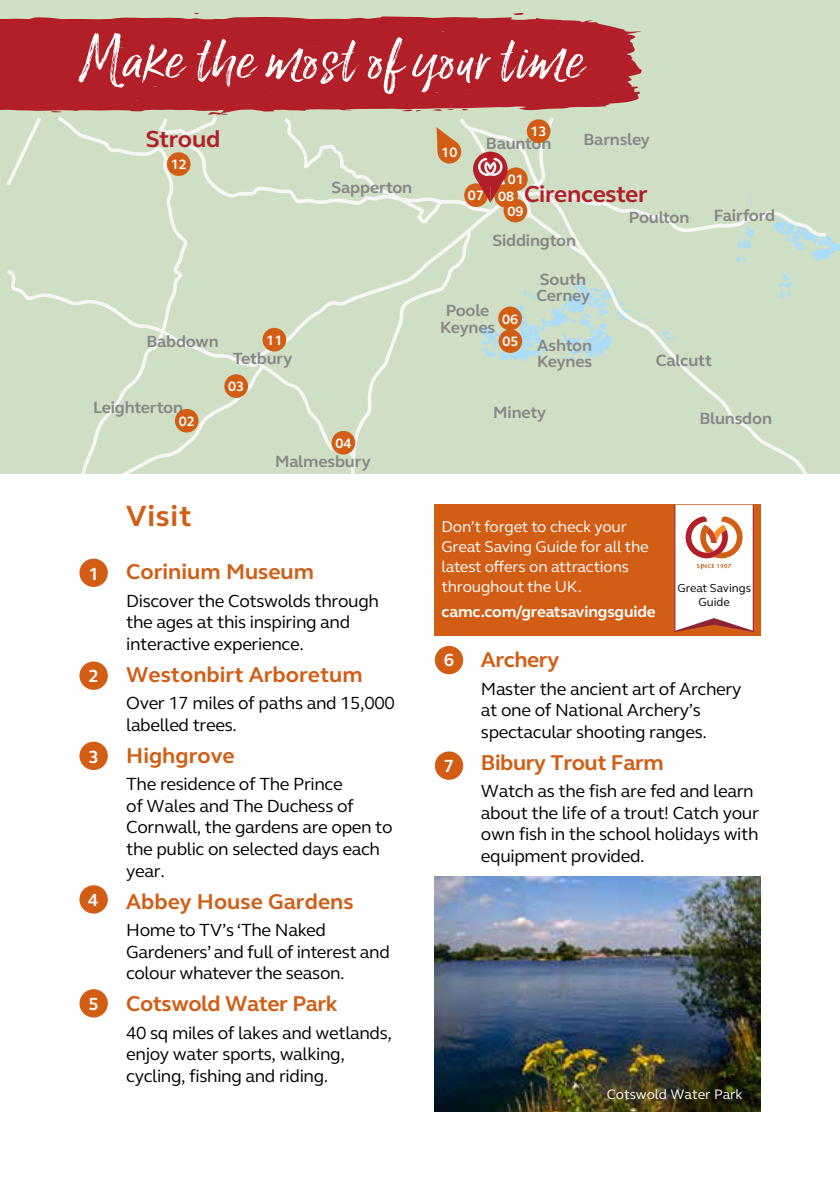
<style>
.page{position:relative;width:840px;height:1191px;background:#fff}
.page>*{position:absolute;margin:0;border:0;box-sizing:border-box;transform-origin:0 0}
.t1{font:68px "Lucky Fellas Win";letter-spacing:.025em;color:#fff}
.t2{font:700 30px "FS Elliot";letter-spacing:.025em;color:#d25e15}
.t3{font:700 23.8px "FS Elliot";letter-spacing:-.01em;color:#b31f29}
.t4{font:700 22px "FS Elliot";color:#d25e15}
.t5{font:700 22px "FS Elliot";letter-spacing:-.02em;color:#d25e15}
.t6{font:18px/21.6px "FS Elliot";letter-spacing:-.02em;color:#000}
.t7{font:700 18px "FS Elliot";color:#fff}
.t8{font:700 16.6px/16.6px "FS Elliot";letter-spacing:-.01em;color:#878787}
.t9{font:16px/20px "FS Elliot";letter-spacing:-.01em;color:#fff}
.t10{font:700 16px "FS Elliot";letter-spacing:-.01em;color:#fff}
.t11{font:700 14px "FS Elliot";color:#fff}
.t12{font:14px "FS Elliot";color:#fff}
.t13{font:11.8px/13.4px "FS Elliot";color:#000;text-align:center}
</style>
<div class="page">
<div style="left:0;top:0;width:839px;height:473px;background:#d0e0c5"></div>
<svg style="left:825px;top:237px;width:14px;height:22px"></svg>
<svg style="left:631px;top:240px;width:194px;height:233px"></svg>
<svg style="left:631px;top:194px;width:198px;height:46px"></svg>
<img style="left:434px;top:876px;width:326px;height:235px">
<div style="left:79px;top:661px;width:29px;height:29px;background:#d25e15;border-radius:50%"></div>
<div style="left:79px;top:741px;width:29px;height:29px;background:#d25e15;border-radius:50%"></div>
<div style="left:79px;top:885px;width:29px;height:28px;background:#d25e15;border-radius:50%"></div>
<div style="left:79px;top:558px;width:29px;height:29px;background:#d25e15;border-radius:50%"></div>
<div style="left:434px;top:646px;width:29px;height:28px;background:#d25e15;border-radius:50%"></div>
<div style="left:434px;top:751px;width:29px;height:29px;background:#d25e15;border-radius:50%"></div>
<div style="left:79px;top:989px;width:29px;height:28px;background:#d25e15;border-radius:50%"></div>
<svg style="left:512px;top:12px;width:11px;height:3px"></svg>
<div style="left:0;top:16px;width:642px;height:94px;background:#b31f29"></div>
<svg style="left:3px;top:109px;width:628px;height:364px"></svg>
<div style="left:434px;top:505px;width:326px;height:131px;background:#d25e15"></div>
<svg style="left:674px;top:505px;width:78px;height:127px;background:#f0d7d0"></svg>
<hr style="left:752px;top:505px;width:1px;height:127px;background:#8c2432">
<h1 class="t1" style="left:79px;top:16px;width:504px">Make the most of your time</h1>
<h3 class="t3" style="left:146px;top:123px;width:76px">Stroud</h3>
<p class="t11" style="left:171px;top:155px;width:18px">12</p>
<p class="t8" style="left:146px;top:333px;width:74px">Babdown</p>
<p class="t11" style="left:266px;top:331px;width:18px">11</p>
<p class="t8" style="left:232px;top:349px;width:61px">Tetbury</p>
<p class="t11" style="left:228px;top:377px;width:18px">03</p>
<p class="t8" style="left:331px;top:179px;width:82px">Sapperton</p>
<p class="t11" style="left:441px;top:143px;width:18px">10</p>
<p class="t11" style="left:530px;top:122px;width:18px">13</p>
<p class="t8" style="left:485px;top:135px;width:67px">Baunton</p>
<p class="t8" style="left:583px;top:131px;width:68px">Barnsley</p>
<p class="t11" style="left:467px;top:186px;width:18px">07</p>
<p class="t11" style="left:507px;top:170px;width:18px">01</p>
<h3 class="t3" style="left:523px;top:177px;width:125px">Cirencester</h3>
<p class="t11" style="left:497px;top:187px;width:18px">08</p>
<p class="t11" style="left:507px;top:202px;width:18px">09</p>
<p class="t8" style="left:492px;top:232px;width:85px">Siddington</p>
<p class="t8" style="left:628px;top:209px;width:62px">Poulton</p>
<p class="t8" style="left:713px;top:207px;width:63px">Fairford</p>
<p class="t8" style="left:440px;top:302px;width:57px;text-align:center">Poole<br>Keynes</p>
<p class="t11" style="left:502px;top:309px;width:18px">06</p>
<p class="t11" style="left:502px;top:332px;width:18px">05</p>
<p class="t8" style="left:536px;top:270px;width:55px">South<br>Cerney</p>
<p class="t8" style="left:536px;top:336px;width:57px">Ashton<br>Keynes</p>
<p class="t8" style="left:655px;top:352px;width:57px">Calcutt</p>
<p class="t8" style="left:93px;top:398px;width:91px">Leighterton</p>
<p class="t8" style="left:493px;top:404px;width:54px">Minety</p>
<p class="t11" style="left:179px;top:412px;width:18px">02</p>
<p class="t11" style="left:335px;top:434px;width:18px">04</p>
<p class="t8" style="left:275px;top:453px;width:97px">Malmesbury</p>
<p class="t8" style="left:699px;top:410px;width:74px">Blunsdon</p>
<p class="t7" style="left:88px;top:561px;width:12px">1</p>
<p class="t7" style="left:88px;top:664px;width:12px">2</p>
<p class="t7" style="left:88px;top:744px;width:12px">3</p>
<p class="t7" style="left:88px;top:887px;width:12px">4</p>
<p class="t7" style="left:88px;top:991px;width:12px">5</p>
<h2 class="t2" style="left:126px;top:495px;width:67px">Visit</h2>
<p class="t4" style="left:126px;top:557px;width:189px">Corinium Museum</p>
<p class="t6" style="left:126px;top:589px;width:254px">Discover the Cotswolds through the ages at this inspiring and interactive experience.</p>
<p class="t4" style="left:126px;top:660px;width:238px">Westonbirt Arboretum</p>
<p class="t6" style="left:126px;top:692px;width:270px">Over 17 miles of paths and 15,000 labelled trees.</p>
<p class="t4" style="left:126px;top:740px;width:110px">Highgrove</p>
<p class="t6" style="left:126px;top:773px;width:268px">The residence of The Prince<br>of Wales and The Duchess of<br>Cornwall, the gardens are open to the public on selected days each year.</p>
<p class="t4" style="left:126px;top:886px;width:229px">Abbey House Gardens</p>
<p class="t6" style="left:126px;top:918px;width:265px">Home to TV’s ‘The Naked<br>Gardeners’ and full of interest and colour whatever the season.</p>
<p class="t5" style="left:126px;top:989px;width:213px">Cotswold Water Park</p>
<p class="t6" style="left:126px;top:1021px;width:267px">40 sq miles of lakes and wetlands, enjoy water sports, walking, cycling, fishing and riding.</p>
<p class="t9" style="left:441px;top:515px;width:209px">Don’t forget to check your<br>Great Saving Guide for all the latest offers on attractions throughout the UK.</p>
<p class="t10" style="left:441px;top:601px;width:216px">camc.com/greatsavingsguide</p>
<p class="t13" style="left:677px;top:581px;width:75px">Great Savings<br>Guide</p>
<p class="t7" style="left:443px;top:648px;width:12px">6</p>
<p class="t7" style="left:443px;top:754px;width:12px">7</p>
<p class="t5" style="left:480px;top:645px;width:80px">Archery</p>
<p class="t6" style="left:480px;top:677px;width:262px">Master the ancient art of Archery at one of National Archery’s spectacular shooting ranges.</p>
<p class="t5" style="left:480px;top:747px;width:184px">Bibury Trout Farm</p>
<p class="t6" style="left:480px;top:780px;width:279px">Watch as the fish are fed and learn about the life of a trout! Catch your own fish in the school holidays with equipment provided.</p>
<p class="t12" style="left:606px;top:1084px;width:137px">Cotswold Water Park</p>
</div>
